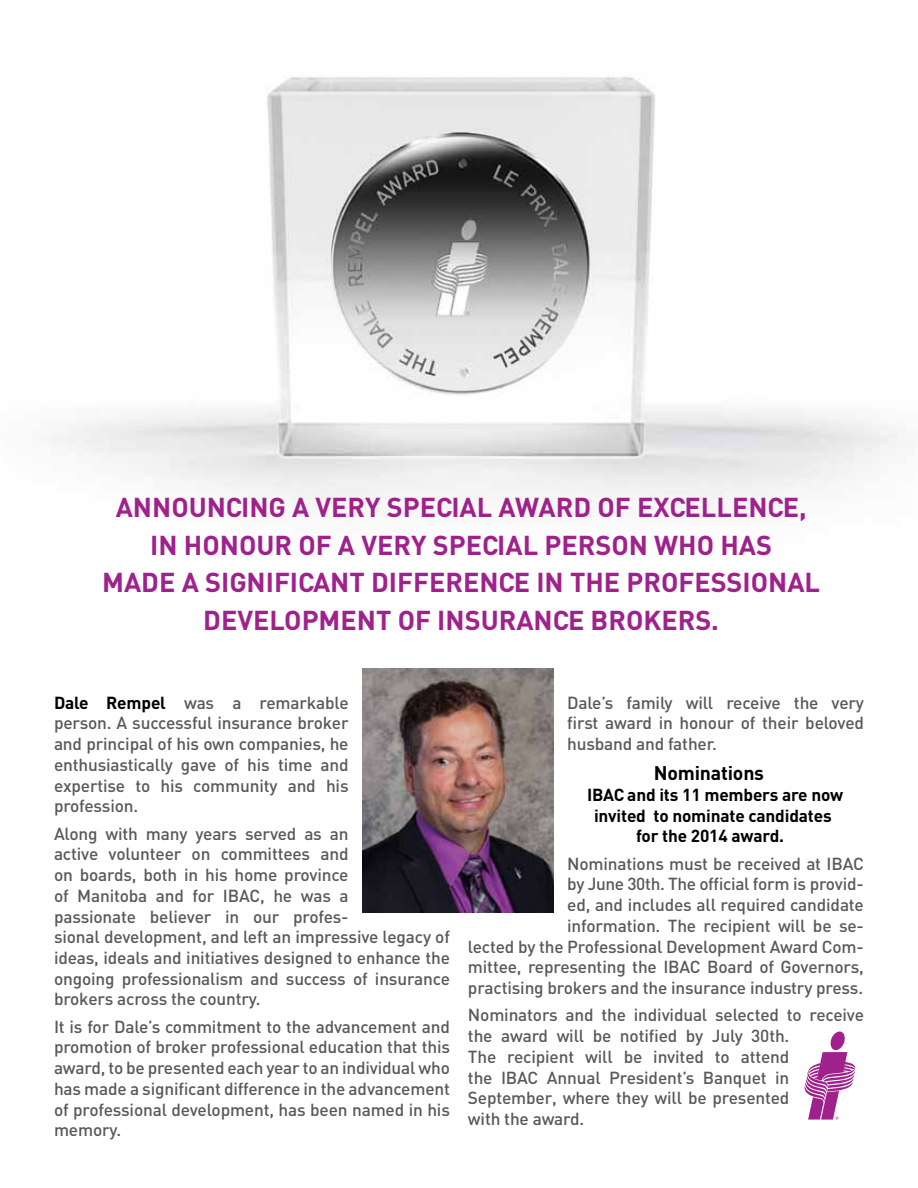
<style>
.page{position:relative;width:918px;height:1188px;background:#fff}
.page>*{position:absolute;margin:0;border:0;box-sizing:border-box;transform-origin:0 0}
.t1{font:700 27px/37.5px "DIN";color:#9f218b}
.t2{font:700 19.5px "DIN";letter-spacing:-.01em;color:#000}
.t3{font:500 17.25px/20.7px "DIN";letter-spacing:-.01em;color:#58595b;text-align:justify}
.t4{font:700 17.25px/20.7px "DIN";letter-spacing:-.01em;color:#000;text-align:center}
.s1{font-weight:700;color:#000}
</style>
<div class="page">
<img style="left:49px;top:77px;width:849px;height:592px">
<svg style="left:804px;top:1032px;width:52px;height:88px"></svg>
<img style="left:362px;top:669px;width:192px;height:243px">
<h1 class="t1" style="left:116px;top:487px;width:107px">ANNOUNCIN</h1>
<h1 class="t1" style="left:269px;top:487px;width:289px">G A VERY SPECIAL AWARD</h1>
<h1 class="t1" style="left:598px;top:487px;width:211px">OF EXCELLENCE,</h1>
<h1 class="t1" style="left:150px;top:525px;width:623px">IN HONOUR OF A VERY SPECIAL PERSON WHO HAS</h1>
<h1 class="t1" style="left:102px;top:562px;width:203px">MADE A SIGNI FICAN</h1>
<h1 class="t1" style="left:203px;top:562px;width:618px;text-indent:146px">T DI FFERENCE IN THE PROFESSIONAL<br>DEVELOPMENT OF INSURANC</h1>
<h1 class="t1" style="left:568px;top:600px;width:153px">E BROKERS.</h1>
<p class="t3" style="left:54px;top:692px;width:296px"><span class="s1">DALE REMPEL</span> was a remarkable person. A successful insurance broker and principal of his own companies, he enthusiastically gave of his time and expertise to his community and his profession.</p>
<p class="t3" style="left:54px;top:823px;width:398px;text-align:left">Along with many years served as an<br>active volunteer on committees and<br>on boards, both in his home province<br>of Manitoba and for IBAC, he was a<br>passionate believer in our profes-<br>sional development, and left an impressive legacy of ideas, ideals and initiatives designed to enhance the ongoing professionalism and success of insurance brokers across the country.</p>
<p class="t3" style="left:54px;top:1016px;width:398px">It is for Dale’s commitment to the advancement and promotion of broker professional education that this award, to be presented each year to an individual who has made a significant difference in the advancement of professional development, has been named in his memory.</p>
<p class="t3" style="left:567px;top:692px;width:298px">Dale’s family will receive the very first award in honour of their beloved husband and father.</p>
<p class="t2" style="left:654px;top:760px;width:112px">NOMINATIONS</p>
<p class="t4" style="left:587px;top:784px;width:258px">IBAC AND ITS 11 MEMBERS ARE NOW<br>INVITED TO NOMINATE CANDIDATES<br>FOR THE 2014 AWARD.</p>
<p class="t3" style="left:468px;top:853px;width:398px;text-align:right">Nominations must be received at IBAC<br>by June 30th. The official form is provid-<br>ed, and includes all required candidate<br>information. The recipient will be se-<br>lected by the Professional Development Award Com&shy;mittee, representing the IBAC Board of Governors, practising brokers and the insurance industry press.</p>
<p class="t3" style="left:468px;top:1004px;width:398px;text-align:left">Nominators and the individual selected to receive the award will be notified by July 30th.<br>The recipient will be invited to attend<br>the IBAC Annual President’s Banquet in September, where they will be presented<br>with the award.</p>
</div>
